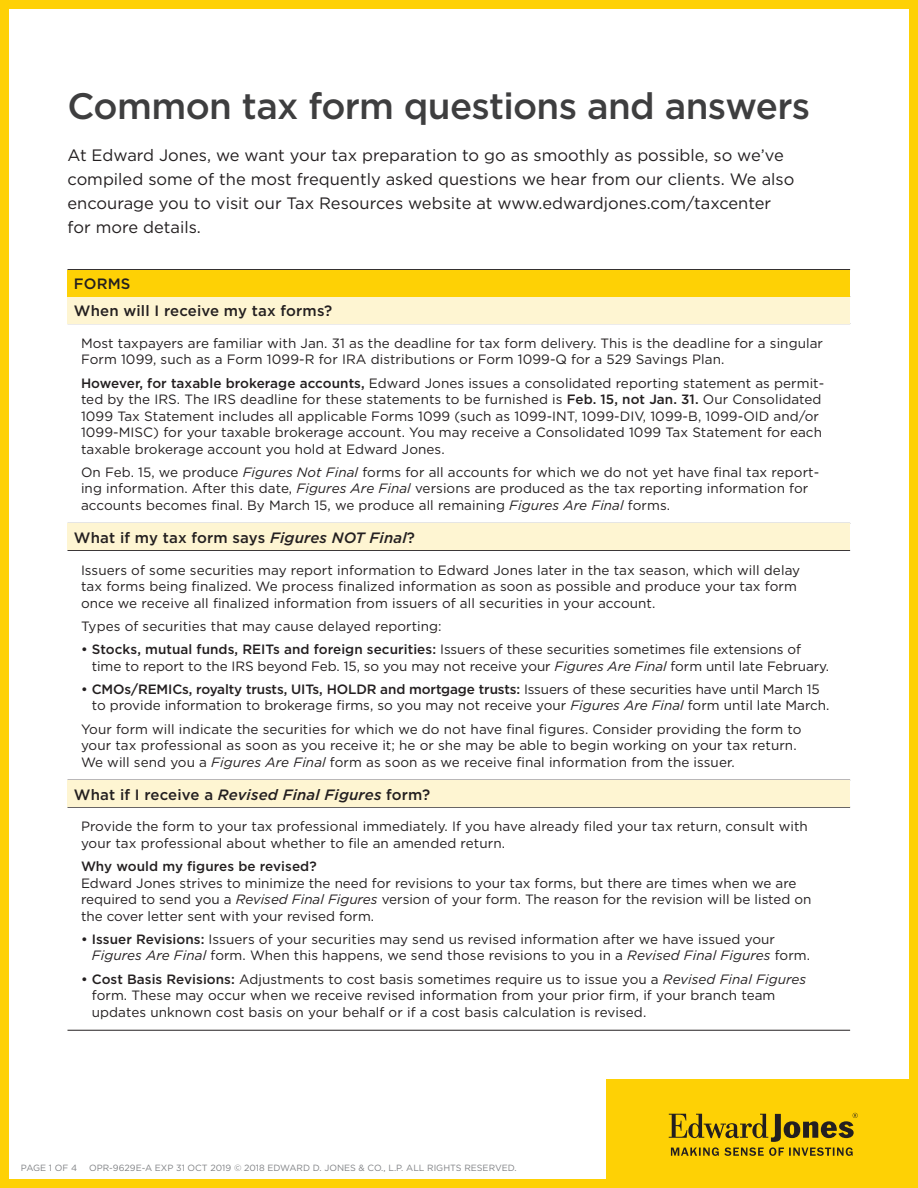
<style>
.page{position:relative;width:918px;height:1188px;background:#fff}
.page>*{position:absolute;margin:0;border:0;box-sizing:border-box;transform-origin:0 0}
.t1{font:500 36.75px "Gotham";letter-spacing:-.02em;color:#3e3e3f}
.t2{font:16.5px/24px "Gotham";color:#231f20}
.t3{font:500 15px "Gotham";letter-spacing:.01em;color:#231f20}
.t4{font:13.5px/16.5px "Gotham";letter-spacing:.005em;color:#231f20}
.t5{font:500 13.5px "Gotham";letter-spacing:.005em;color:#231f20}
.t6{font:9px "Gotham";color:#808285}
.s1{font-weight:500}
.s2{font-style:italic}
</style>
<div class="page">
<div style="left:0;top:0;width:918px;height:1188px;border:9px solid #fed105"></div>
<div style="left:606px;top:1079px;width:312px;height:109px;background:#fed105"></div>
<svg style="left:669px;top:1113px;width:189px;height:43px"></svg>
<hr style="left:68px;top:1030px;width:782px;height:1px;background:#231f20">
<hr style="left:68px;top:807px;width:782px;height:1px;background:#231f20">
<hr style="left:68px;top:550px;width:782px;height:1px;background:#231f20">
<hr style="left:68px;top:269px;width:782px;height:1px;background:#231f20">
<div style="left:68px;top:780px;width:782px;height:27px;background:#fef5d2"></div>
<div style="left:68px;top:523px;width:782px;height:27px;background:#fef5d2"></div>
<div style="left:68px;top:297px;width:782px;height:27px;background:#fef5d2"></div>
<div style="left:68px;top:270px;width:782px;height:27px;background:#fed105"></div>
<h1 class="t1" style="left:68px;top:82px;width:744px">Common tax form questions and answers</h1>
<p class="t2" style="left:68px;top:143px;width:728px">At Edward Jones, we want your tax preparation to go as smoothly as possible, so we’ve compiled some of the most frequently asked questions we hear from our clients. We also encourage you to visit our Tax Resources website at www.edwardjones.com/taxcenter for more details.</p>
<p class="t3" style="left:74px;top:274px;width:58px">FORMS</p>
<p class="t3" style="left:74px;top:301px;width:260px">When will I receive my tax forms?</p>
<p class="t4" style="left:81px;top:335px;width:744px">Most taxpayers are familiar with Jan. 31 as the deadline for tax form delivery. This is the deadline for a singular<br>Form 1099, such as a Form 1099-R for IRA distributions or Form 1099-Q for a 529 Savings Plan.</p>
<p class="t4" style="left:81px;top:374px;width:745px"><span class="s1">However, for taxable brokerage accounts,</span> Edward Jones issues a consolidated reporting statement as permit&shy;ted by the IRS. The IRS deadline for these statements to be furnished is <span class="s1">Feb. 15, not Jan. 31.</span> Our Consolidated 1099 Tax Statement includes all applicable Forms 1099 (such as 1099-INT, 1099-DIV, 1099-B, 1099-OID and/or 1099-MISC) for your taxable brokerage account. You may receive a Consolidated 1099 Tax Statement for each taxable brokerage account you hold at Edward Jones.</p>
<p class="t4" style="left:81px;top:464px;width:740px">On Feb. 15, we produce <span class="s2">Figures Not Final</span> forms for all accounts for which we do not yet have fnal tax report&shy;ing information. After this date, <span class="s2">Figures Are Final</span> versions are produced as the tax reporting information for accounts becomes fnal. By March 15, we produce all remaining <span class="s2">Figures Are Final</span> forms.</p>
<p class="t3" style="left:74px;top:528px;width:342px">What if my tax form says <span class="s2">Figures NOT Final</span>?</p>
<p class="t4" style="left:81px;top:561px;width:721px">Issuers of some securities may report information to Edward Jones later in the tax season, which will delay tax forms being fnalized. We process fnalized information as soon as possible and produce your tax form once we receive all fnalized information from issuers of all securities in your account.</p>
<p class="t4" style="left:81px;top:618px;width:362px">Types of securities that may cause delayed reporting:</p>
<p class="t4" style="left:92px;top:641px;width:739px;text-indent:-11px"><span class="s1">• Stocks, mutual funds, REITs and foreign securities:</span> Issuers of these securities sometimes fle extensions of time to report to the IRS beyond Feb. 15, so you may not receive your <span class="s2">Figures Are Final</span> form until late February.</p>
<p class="t4" style="left:92px;top:681px;width:739px;text-indent:-11px"><span class="s1">• CMOs/REMICs, royalty trusts, UITs, HOLDR and mortgage trusts:</span> Issuers of these securities have until March 15 to provide information to brokerage frms, so you may not receive your <span class="s2">Figures Are Final</span> form until late March.</p>
<p class="t4" style="left:81px;top:720px;width:722px">Your form will indicate the securities for which we do not have fnal fgures. Consider providing the form to your tax professional as soon as you receive it; he or she may be able to begin working on your tax return.<br>We will send you a <span class="s2">Figures Are Final</span> form as soon as we receive fnal information from the issuer.</p>
<p class="t3" style="left:74px;top:785px;width:358px">What if I receive a <span class="s2">Revised Final Figures</span> form?</p>
<p class="t4" style="left:81px;top:818px;width:728px">Provide the form to your tax professional immediately. If you have already fled your tax return, consult with your tax professional about whether to fle an amended return.</p>
<p class="t5" style="left:81px;top:858px;width:237px">Why would my fgures be revised?</p>
<p class="t4" style="left:81px;top:874px;width:732px">Edward Jones strives to minimize the need for revisions to your tax forms, but there are times when we are required to send you a <span class="s2">Revised Final Figures</span> version of your form. The reason for the revision will be listed on the cover letter sent with your revised form.</p>
<p class="t4" style="left:92px;top:931px;width:720px;text-indent:-11px"><span class="s1">• Issuer Revisions:</span> Issuers of your securities may send us revised information after we have issued your<br><span class="s2">Figures Are Final</span> form. When this happens, we send those revisions to you in a <span class="s2">Revised Final Figures</span> form.</p>
<p class="t4" style="left:92px;top:970px;width:716px;text-indent:-11px"><span class="s1">• Cost Basis Revisions:</span> Adjustments to cost basis sometimes require us to issue you a <span class="s2">Revised Final Figures </span>form. These may occur when we receive revised information from your prior frm, if your branch team updates unknown cost basis on your behalf or if a cost basis calculation is revised.</p>
<p class="t6" style="left:21px;top:1162px;width:58px">PAGE 1 OF 4</p>
<p class="t6" style="left:89px;top:1162px;width:429px">OPR-9629E-A EXP 31 OCT 2019 © 2018 EDWARD D. JONES &amp; CO., L.P. ALL RIGHTS RESERVED.</p>
</div>
